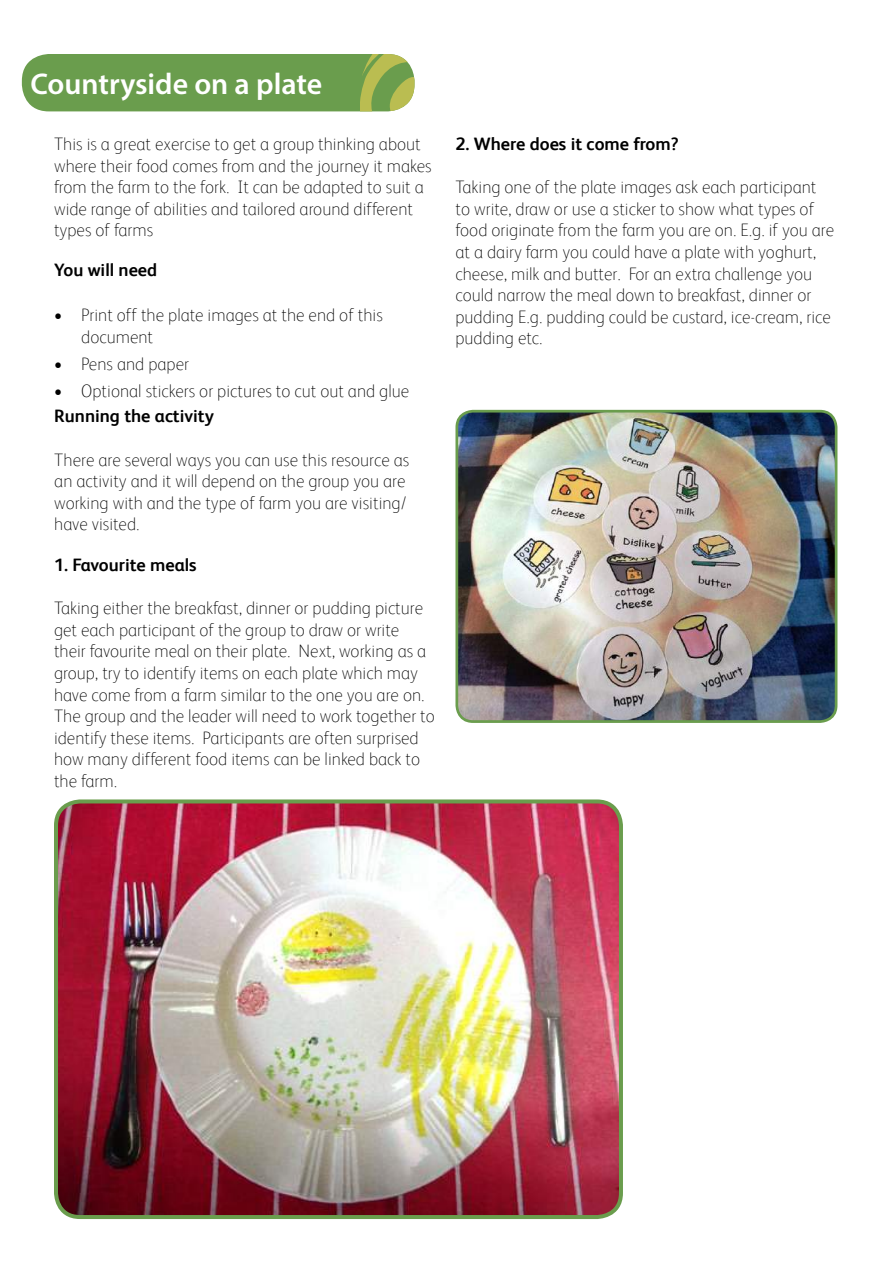
<style>
.page{position:relative;width:893px;height:1263px;background:#fff}
.page>*{position:absolute;margin:0;border:0;box-sizing:border-box;transform-origin:0 0}
.t1{font:600 30px "Myriad Pro";color:#fff}
.t2{font:100 18px/21.6px "FS Albert";color:#000}
.t3{font:700 18px "FS Albert";color:#000}
</style>
<div class="page">
<img style="left:459px;top:411px;width:377px;height:310px">
<div style="left:455px;top:410px;width:382px;height:313px;border:3px solid #6a9d4d;border-radius:16px"></div>
<div style="left:22px;top:54px;width:392px;height:57px;background:#6a9d4d;border-radius:27px"></div>
<svg style="left:360px;top:54px;width:54px;height:57px"></svg>
<img style="left:59px;top:804px;width:561px;height:412px">
<div style="left:54px;top:799px;width:569px;height:420px;border:4px solid #6a9d4d;border-radius:24px"></div>
<h1 class="t1" style="left:30px;top:64px;width:293px">Countryside on a plate</h1>
<p class="t2" style="left:54px;top:133px;width:379px">This is a great exercise to get a group thinking about where their food comes from and the journey it makes from the farm to the fork. It can be adapted to suit a wide range of abilities and tailored around different types of farms</p>
<p class="t3" style="left:54px;top:260px;width:104px">You will need</p>
<p class="t2" style="left:81px;top:303px;width:303px;line-height:22.5px;text-indent:-27px">• Print off the plate images at the end of this document</p>
<p class="t2" style="left:54px;top:353px;width:136px">• Pens and paper</p>
<p class="t2" style="left:54px;top:380px;width:357px">• Optional stickers or pictures to cut out and glue</p>
<p class="t3" style="left:54px;top:406px;width:161px">Running the activity</p>
<p class="t2" style="left:54px;top:449px;width:357px">There are several ways you can use this resource as an activity and it will depend on the group you are working with and the type of farm you are visiting/ have visited.</p>
<p class="t3" style="left:54px;top:554px;width:144px">1. Favourite meals</p>
<p class="t2" style="left:54px;top:597px;width:382px">Taking either the breakfast, dinner or pudding picture get each participant of the group to draw or write their favourite meal on their plate. Next, working as a group, try to identify items on each plate which may have come from a farm similar to the one you are on.<br>The group and the leader will need to work together to identify these items. Participants are often surprised how many different food items can be linked back to the farm.</p>
<p class="t3" style="left:455px;top:133px;width:225px">2. Where does it come from?</p>
<p class="t2" style="left:455px;top:176px;width:380px">Taking one of the plate images ask each participant to write, draw or use a sticker to show what types of food originate from the farm you are on. E.g. if you are at a dairy farm you could have a plate with yoghurt, cheese, milk and butter. For an extra challenge you could narrow the meal down to breakfast, dinner or pudding E.g. pudding could be custard, ice-cream, rice pudding etc.</p>
</div>
